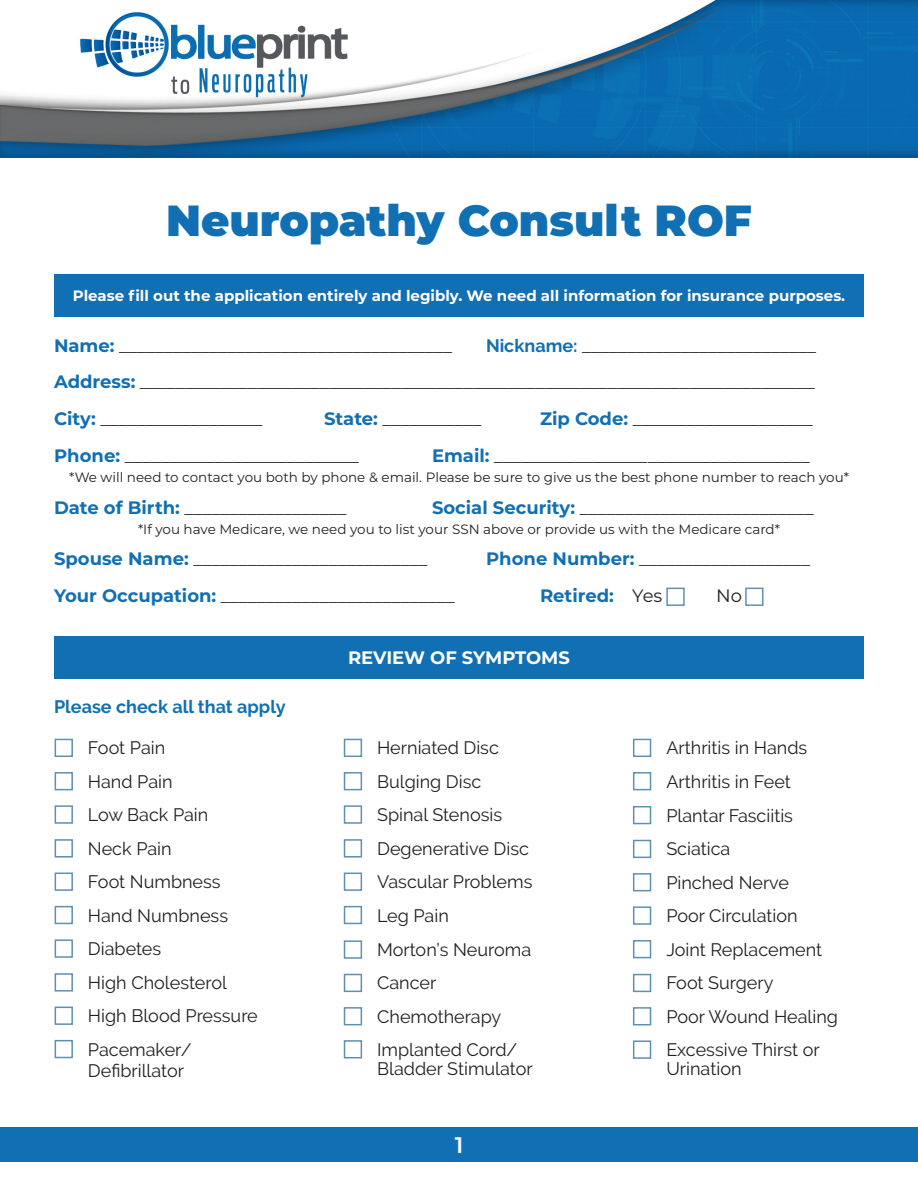
<style>
.page{position:relative;width:918px;height:1188px;background:#fff}
.page>*{position:absolute;margin:0;border:0;box-sizing:border-box;transform-origin:0 0}
.t1{font:900 43.5px "Montserrat";color:#116fb3}
.t2{font:600 22.5px "Montserrat";color:#fff}
.t3{font:18px "Montserrat";color:#231f20}
.t4{font:18px/18.6px "Raleway";color:#231f20}
.t5{font:700 18px "Raleway";color:#116fb3}
.t6{font:700 18px "Montserrat";letter-spacing:-.005em;color:#fff}
.t7{font:700 18px "Montserrat";color:#116fb3}
.t8{font:700 15px "Montserrat";color:#fff}
.t9{font:13.5px "Montserrat";color:#231f20}
.s1{font-weight:700;color:#116fb3}
.s2{font-family:"Raleway";font-weight:700;color:#116fb3}
.s3{font-weight:400;color:#231f20}
</style>
<div class="page">
<img style="left:0;top:0;width:918px;height:157px">
<div style="left:0;top:1128px;width:918px;height:34px;background:#116fb3"></div>
<div style="left:666px;top:588px;width:19px;height:18px;border:2px solid #5e90b0"></div>
<div style="left:745px;top:588px;width:19px;height:18px;border:2px solid #5e90b0"></div>
<div style="left:55px;top:739px;width:18px;height:18px;border:2px solid #5e90b0"></div>
<div style="left:55px;top:839px;width:18px;height:19px;border:2px solid #5e90b0"></div>
<div style="left:55px;top:973px;width:18px;height:19px;border:2px solid #5e90b0"></div>
<div style="left:55px;top:805px;width:18px;height:19px;border:2px solid #5e90b0"></div>
<div style="left:55px;top:939px;width:18px;height:19px;border:2px solid #5e90b0"></div>
<div style="left:55px;top:906px;width:18px;height:18px;border:2px solid #5e90b0"></div>
<div style="left:55px;top:1040px;width:18px;height:18px;border:2px solid #5e90b0"></div>
<div style="left:55px;top:772px;width:18px;height:18px;border:2px solid #5e90b0"></div>
<div style="left:55px;top:873px;width:18px;height:18px;border:2px solid #5e90b0"></div>
<div style="left:55px;top:1007px;width:18px;height:18px;border:2px solid #5e90b0"></div>
<div style="left:344px;top:739px;width:18px;height:18px;border:2px solid #5e90b0"></div>
<div style="left:344px;top:839px;width:18px;height:19px;border:2px solid #5e90b0"></div>
<div style="left:344px;top:940px;width:18px;height:19px;border:2px solid #5e90b0"></div>
<div style="left:344px;top:805px;width:18px;height:19px;border:2px solid #5e90b0"></div>
<div style="left:633px;top:806px;width:18px;height:18px;border:2px solid #5e90b0"></div>
<div style="left:344px;top:906px;width:18px;height:18px;border:2px solid #5e90b0"></div>
<div style="left:344px;top:1007px;width:18px;height:18px;border:2px solid #5e90b0"></div>
<div style="left:344px;top:772px;width:18px;height:18px;border:2px solid #5e90b0"></div>
<div style="left:344px;top:873px;width:18px;height:18px;border:2px solid #5e90b0"></div>
<div style="left:344px;top:974px;width:18px;height:18px;border:2px solid #5e90b0"></div>
<div style="left:633px;top:739px;width:18px;height:18px;border:2px solid #5e90b0"></div>
<div style="left:633px;top:840px;width:18px;height:18px;border:2px solid #5e90b0"></div>
<div style="left:633px;top:974px;width:18px;height:18px;border:2px solid #5e90b0"></div>
<div style="left:344px;top:1040px;width:18px;height:19px;border:2px solid #5e90b0"></div>
<div style="left:633px;top:940px;width:18px;height:18px;border:2px solid #5e90b0"></div>
<div style="left:633px;top:906px;width:18px;height:19px;border:2px solid #5e90b0"></div>
<div style="left:633px;top:1040px;width:18px;height:19px;border:2px solid #5e90b0"></div>
<div style="left:633px;top:772px;width:18px;height:18px;border:2px solid #5e90b0"></div>
<div style="left:633px;top:873px;width:18px;height:18px;border:2px solid #5e90b0"></div>
<div style="left:633px;top:1007px;width:18px;height:18px;border:2px solid #5e90b0"></div>
<div style="left:54px;top:274px;width:810px;height:42px;background:#116fb3"></div>
<div style="left:54px;top:636px;width:810px;height:42px;background:#116fb3"></div>
<p class="t1" style="left:166px;top:188px;width:587px">Neuropathy Consult ROF</p>
<p class="t8" style="left:73px;top:285px;width:774px">Please fill out the application entirely and legibly. We need all information for insurance purposes.</p>
<p class="t3" style="left:54px;top:333px;width:400px"><span class="s1">Name:</span> _____________________________________</p>
<p class="t3" style="left:486px;top:333px;width:332px"><span class="s2">Nickname:</span> __________________________</p>
<p class="t3" style="left:54px;top:370px;width:762px"><span class="s1">Address:</span> ___________________________________________________________________________</p>
<p class="t3" style="left:54px;top:407px;width:210px"><span class="s1">City:</span> __________________</p>
<p class="t3" style="left:324px;top:407px;width:159px"><span class="s1">State:</span> ___________</p>
<p class="t3" style="left:540px;top:407px;width:274px"><span class="s1">Zip Code:</span> ____________________</p>
<p class="t3" style="left:54px;top:443px;width:306px"><span class="s1">Phone:</span> __________________________</p>
<p class="t3" style="left:432px;top:443px;width:379px"><span class="s1">Email:</span> ___________________________________</p>
<p class="t3" style="left:54px;top:495px;width:294px"><span class="s1">Date of Birth:</span> __________________</p>
<p class="t3" style="left:432px;top:495px;width:383px"><span class="s1">Social Security:</span> __________________________</p>
<p class="t3" style="left:54px;top:546px;width:375px"><span class="s1">Spouse Name:</span> __________________________</p>
<p class="t3" style="left:486px;top:546px;width:326px"><span class="s1">Phone Number:</span> ___________________</p>
<p class="t3" style="left:54px;top:583px;width:402px"><span class="s1">Your Occupation:</span> __________________________</p>
<p class="t7" style="left:540px;top:583px;width:124px">Retired: <span class="s3">Yes</span></p>
<p class="t3" style="left:716px;top:583px;width:27px">No</p>
<p class="t9" style="left:69px;top:468px;width:781px">*We will need to contact you both by phone &amp; email. Please be sure to give us the best phone number to reach you*</p>
<p class="t9" style="left:138px;top:520px;width:643px">*If you have Medicare, we need you to list your SSN above or provide us with the Medicare card*</p>
<p class="t6" style="left:348px;top:645px;width:223px">REVIEW OF SYMPTOMS</p>
<p class="t5" style="left:54px;top:696px;width:233px">Please check all that apply</p>
<p class="t4" style="left:88px;top:738px;width:79px">Foot Pain</p>
<p class="t4" style="left:377px;top:738px;width:123px">Herniated Disc</p>
<p class="t4" style="left:666px;top:738px;width:143px">Arthritis in Hands</p>
<p class="t4" style="left:88px;top:772px;width:86px">Hand Pain</p>
<p class="t4" style="left:377px;top:772px;width:106px">Bulging Disc</p>
<p class="t4" style="left:666px;top:772px;width:126px">Arthritis in Feet</p>
<p class="t4" style="left:88px;top:805px;width:122px">Low Back Pain</p>
<p class="t4" style="left:377px;top:805px;width:127px">Spinal Stenosis</p>
<p class="t4" style="left:666px;top:806px;width:128px">Plantar Fasciitis</p>
<p class="t4" style="left:88px;top:839px;width:85px">Neck Pain</p>
<p class="t4" style="left:377px;top:839px;width:153px">Degenerative Disc</p>
<p class="t4" style="left:666px;top:839px;width:66px">Sciatica</p>
<p class="t4" style="left:88px;top:872px;width:134px">Foot Numbness</p>
<p class="t4" style="left:377px;top:872px;width:157px">Vascular Problems</p>
<p class="t4" style="left:666px;top:873px;width:124px">Pinched Nerve</p>
<p class="t4" style="left:88px;top:906px;width:142px">Hand Numbness</p>
<p class="t4" style="left:377px;top:906px;width:73px">Leg Pain</p>
<p class="t4" style="left:666px;top:907px;width:133px">Poor Circulation</p>
<p class="t4" style="left:88px;top:940px;width:75px">Diabetes</p>
<p class="t4" style="left:377px;top:940px;width:155px">Morton’s Neuroma</p>
<p class="t4" style="left:666px;top:940px;width:157px">Joint Replacement</p>
<p class="t4" style="left:88px;top:973px;width:141px">High Cholesterol</p>
<p class="t4" style="left:377px;top:974px;width:61px">Cancer</p>
<p class="t4" style="left:666px;top:974px;width:109px">Foot Surgery</p>
<p class="t4" style="left:88px;top:1006px;width:171px">High Blood Pressure</p>
<p class="t4" style="left:377px;top:1007px;width:126px">Chemotherapy</p>
<p class="t4" style="left:666px;top:1007px;width:173px">Poor Wound Healing</p>
<p class="t4" style="left:88px;top:1039px;width:105px;line-height:21.6px">Pacemaker/<br>Defibrillator</p>
<p class="t4" style="left:377px;top:1040px;width:157px">Implanted Cord/<br>Bladder Stimulator</p>
<p class="t4" style="left:666px;top:1041px;width:155px">Excessive Thirst or<br>Urination</p>
<p class="t2" style="left:455px;top:1129px;width:10px">1</p>
</div>
